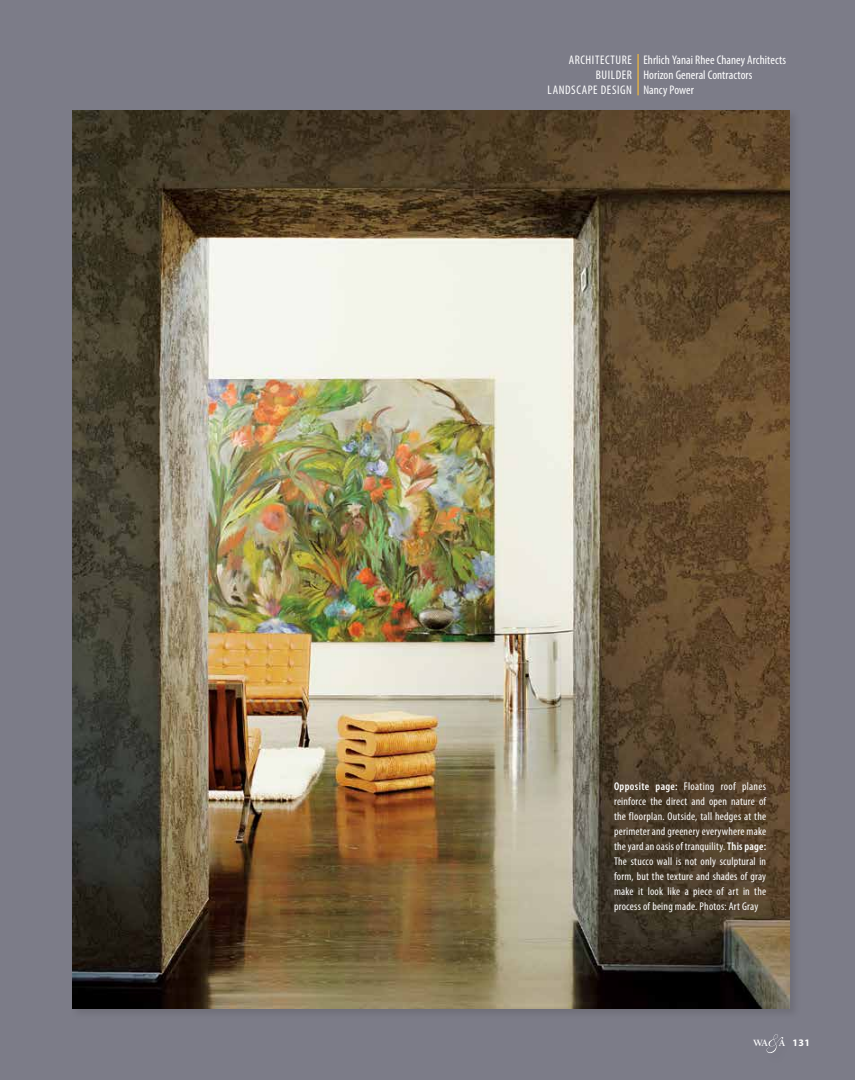
<style>
.page{position:relative;width:855px;height:1080px;background:#7c7c88}
.page>*{position:absolute;margin:0;border:0;box-sizing:border-box;transform-origin:0 0}
.t1{font:condensed 12.5px/15px "Myriad Pro";letter-spacing:.005em;color:#fff}
.t2{font:condensed 11.25px/15px "Myriad Pro";letter-spacing:.02em;color:#fff;text-align:justify}
.t3{font:700 9.88px "Berkeley Oldstyle IT Cby BT";color:#fff}
.s1{font-weight:600}
.s2{font-family:"Myriad Pro";font-size:10px}
</style>
<div class="page">
<hr style="left:637px;top:54px;width:2px;height:41px;background:#f0b73d">
<div style="left:70px;top:108px;width:731px;height:912px;background:#231f20;opacity:.15"></div>
<img style="left:73px;top:111px;width:717px;height:897px">
<svg style="left:767px;top:1034px;width:16px;height:19px"></svg>
<p class="t1" style="left:569px;top:52px;width:59px">Arch itecture</p>
<p class="t1" style="left:596px;top:67px;width:32px">Builder</p>
<p class="t1" style="left:548px;top:82px;width:35px">Lan dscape</p>
<p class="t1" style="left:601px;top:82px;width:26px">Design</p>
<p class="t1" style="left:644px;top:52px;width:144px">Ehrlich Yanai Rhee Chaney Architects<br>Horizon General Contractors<br>Nancy Power</p>
<p class="t2" style="left:614px;top:778px;width:154px"><span class="s1">Opposite page:</span> Floating roof planes reinforce the direct and open nature of the floorplan. Outside, tall hedges at the perimeter and greenery everywhere make the yard an oasis of tranquility. <span class="s1">This page:<br></span>The stucco wall is not only sculptural in form, but the texture and shades of gray make it look like a piece of art in the process of being made. Photos: Art Gray</p>
<p class="t3" style="left:753px;top:1037px;width:58px">WA A <span class="s2">131</span></p>
</div>
